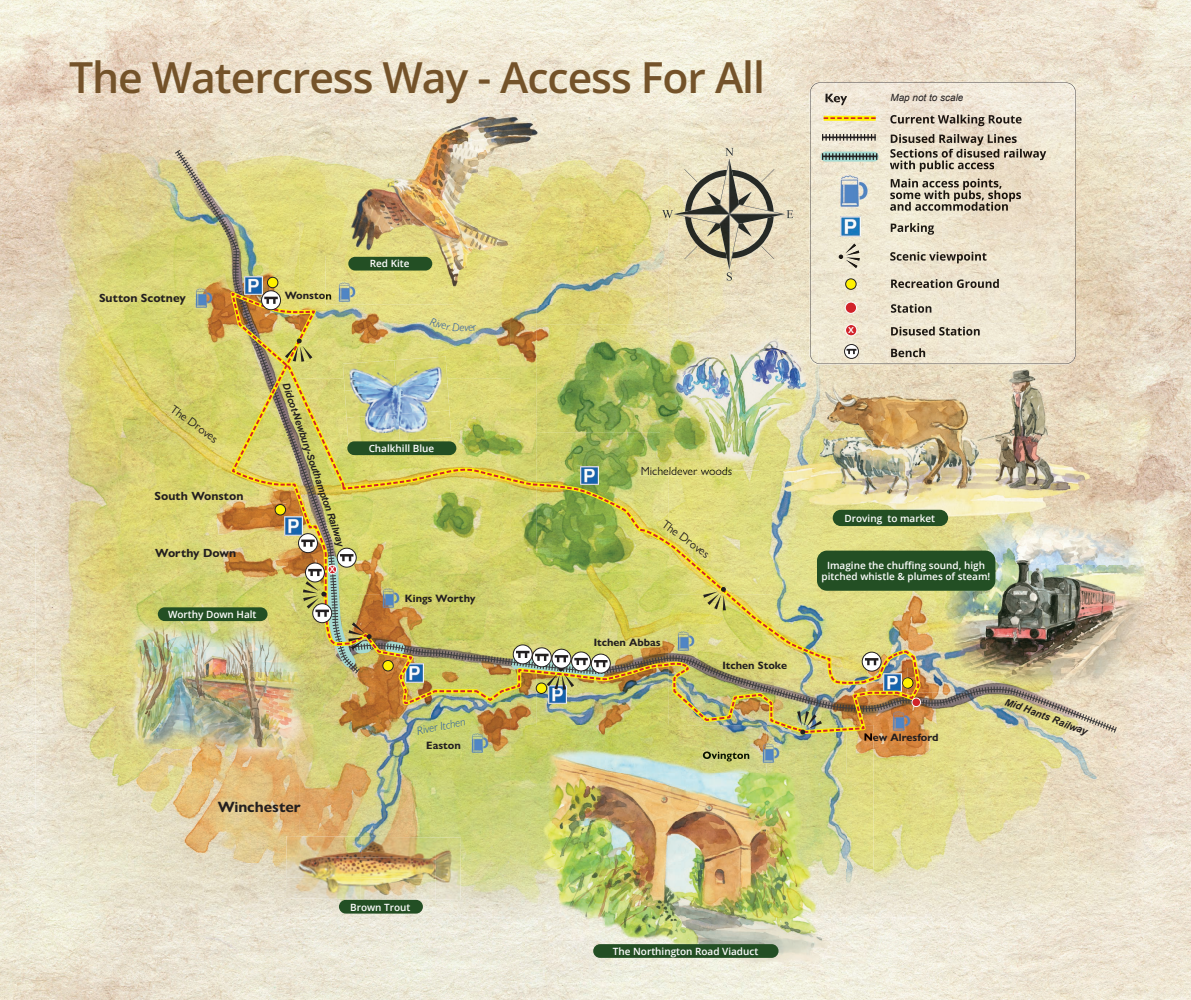
<style>
.page{position:relative;width:1191px;height:1000px;background:#fff}
.page>*{position:absolute;margin:0;border:0;box-sizing:border-box;transform-origin:0 0}
.t1{font:600 42.75px "Open Sans";letter-spacing:-.025em;color:#74532a}
.t2{font:700 15px "Gill Sans Nova";color:#231f20}
.t3{font:700 11.85px "Gill Sans Nova";color:#231f20}
.t4{font:11.85px "Gill Sans Nova";color:#231f20}
.t5{font:italic 300 11.62px "Gill Sans Nova";color:#2155a3}
.t6{font:600 10.8px "Open Sans";color:#fff}
.t7{font:700 10.73px "Gill Sans Nova";color:#231f20}
.t8{font:600 10.5px "Open Sans";color:#fff}
.t9{font:600 9.98px/11.9px "Open Sans";color:#fff;text-align:center}
.t10{font:italic 700 9.98px "Arial";color:#231f20}
.t11{font:italic 9.98px "Arial";color:#231f20}
.t12{font:italic 700 9.75px "Arial";color:#231f20}
</style>
<div class="page">
<img style="left:0;top:0;width:1191px;height:999px">
<img style="left:36px;top:109px;width:263px;height:431px">
<img style="left:299px;top:109px;width:53px;height:726px">
<img style="left:555px;top:109px;width:245px;height:108px">
<img style="left:800px;top:109px;width:9px;height:167px">
<img style="left:1076px;top:109px;width:67px;height:242px">
<img style="left:555px;top:217px;width:245px;height:59px">
<img style="left:510px;top:740px;width:16px;height:96px">
<img style="left:1102px;top:351px;width:41px;height:139px">
<img style="left:431px;top:740px;width:79px;height:123px">
<img style="left:352px;top:740px;width:79px;height:95px">
<img style="left:906px;top:740px;width:26px;height:177px">
<img style="left:36px;top:540px;width:105px;height:377px">
<img style="left:141px;top:540px;width:33px;height:56px">
<img style="left:932px;top:692px;width:211px;height:225px">
<img style="left:873px;top:740px;width:33px;height:177px">
<img style="left:141px;top:774px;width:158px;height:143px">
<img style="left:510px;top:836px;width:16px;height:81px">
<img style="left:457px;top:863px;width:53px;height:54px">
<img style="left:299px;top:899px;width:158px;height:18px">
<img style="left:920px;top:733px;width:18px;height:7px">
<svg style="left:786px;top:210px;width:7px;height:8px"></svg>
<img style="left:684px;top:169px;width:90px;height:90px">
<img style="left:707px;top:191px;width:45px;height:45px">
<img style="left:719px;top:158px;width:20px;height:112px">
<img style="left:673px;top:204px;width:112px;height:20px">
<img style="left:729px;top:215px;width:9px;height:51px">
<img style="left:730px;top:205px;width:51px;height:9px">
<svg style="left:725px;top:148px;width:8px;height:8px"></svg>
<svg style="left:662px;top:210px;width:11px;height:8px"></svg>
<svg style="left:726px;top:272px;width:6px;height:4px"></svg>
<img style="left:1143px;top:490px;width:40px;height:202px">
<img style="left:1102px;top:490px;width:41px;height:25px">
<img style="left:922px;top:537px;width:142px;height:3px">
<img style="left:1064px;top:515px;width:79px;height:25px">
<img style="left:922px;top:540px;width:221px;height:152px">
<img style="left:526px;top:740px;width:347px;height:257px">
<img style="left:703px;top:751px;width:46px;height:10px">
<img style="left:922px;top:365px;width:104px;height:65px">
<img style="left:1026px;top:350px;width:76px;height:80px">
<img style="left:922px;top:430px;width:27px;height:60px">
<img style="left:949px;top:430px;width:153px;height:60px">
<img style="left:922px;top:490px;width:180px;height:47px">
<img style="left:326px;top:103px;width:229px;height:173px">
<img style="left:326px;top:99px;width:229px;height:4px">
<img style="left:286px;top:835px;width:150px;height:21px">
<img style="left:435px;top:837px;width:26px;height:62px">
<img style="left:286px;top:856px;width:150px;height:43px">
<img style="left:760px;top:742px;width:21px;height:21px">
<img style="left:470px;top:740px;width:21px;height:13px">
<img style="left:115px;top:596px;width:205px;height:178px">
<img style="left:922px;top:641px;width:195px;height:92px">
<div style="left:832px;top:509px;width:116px;height:17px;background:#234f24;border-radius:8px"></div>
<div style="left:817px;top:550px;width:178px;height:40px;background:#234f24;border-radius:10px"></div>
<div style="left:348px;top:257px;width:84px;height:13px;background:#234f24;border-radius:7px"></div>
<div style="left:339px;top:899px;width:84px;height:14px;background:#234f24;border-radius:7px"></div>
<div style="left:158px;top:607px;width:109px;height:14px;background:#234f24;border-radius:7px"></div>
<div style="left:593px;top:943px;width:185px;height:14px;background:#234f24;border-radius:7px"></div>
<img style="left:809px;top:109px;width:1px;height:167px">
<img style="left:1075px;top:109px;width:1px;height:241px">
<img style="left:922px;top:364px;width:153px;height:1px">
<svg style="left:1075px;top:350px;width:1px;height:14px"></svg>
<svg style="left:810px;top:82px;width:265px;height:282px;background:#ddd5c2"></svg>
<img style="left:836px;top:173px;width:35px;height:35px">
<div style="left:823px;top:116px;width:52px;height:5px;background:#fff101"></div>
<svg style="left:823px;top:117px;width:52px;height:2px"></svg>
<svg style="left:822px;top:134px;width:53px;height:7px"></svg>
<div style="left:825px;top:151px;width:48px;height:10px;background:#a5dad1"></div>
<svg style="left:822px;top:153px;width:55px;height:7px"></svg>
<hr style="left:822px;top:155px;width:55px;height:2px;background:#231f20">
<img style="left:174px;top:149px;width:187px;height:525px">
<img style="left:230px;top:276px;width:690px;height:457px">
<div style="left:911px;top:697px;width:10px;height:9px;border:1px solid #fff;border-radius:50%"></div>
<div style="left:261px;top:290px;width:20px;height:20px;border:1px solid #231f20;border-radius:50%"></div>
<img style="left:231px;top:292px;width:689px;height:448px">
<svg style="left:1080px;top:728px;width:8px;height:9px"></svg>
<h1 class="t1" style="left:69px;top:48px;width:697px">The Watercress Way - Access For All</h1>
<p class="t11" style="left:890px;top:91px;width:75px">Map not to scale</p>
<p class="t3" style="left:99px;top:291px;width:88px">Sutton Scotney</p>
<p class="t7" style="left:285px;top:289px;width:48px">Wonston</p>
<p class="t9" style="left:370px;top:258px;width:41px">Red Kite</p>
<p class="t4" style="left:176px;top:401px;width:57px;rotate:36deg">The Droves</p>
<p class="t3" style="left:155px;top:489px;width:90px">South Wonston</p>
<p class="t3" style="left:155px;top:545px;width:82px">Worthy Down</p>
<p class="t9" style="left:168px;top:608px;width:90px">Worthy Down Halt</p>
<p class="t12" style="left:292px;top:381px;width:156px;rotate:71deg">Didcot-Newbury-Southampton Rail</p>
<p class="t8" style="left:329px;top:561px;width:7px">x</p>
<p class="t9" style="left:369px;top:442px;width:67px">Chalkhill Blue</p>
<p class="t7" style="left:405px;top:591px;width:72px">Kings Worthy</p>
<h2 class="t2" style="left:218px;top:797px;width:84px">Winchester</h2>
<p class="t5" style="left:415px;top:723px;width:51px;rotate:-11deg">River Itchen</p>
<p class="t7" style="left:426px;top:738px;width:36px">Easton</p>
<p class="t9" style="left:350px;top:900px;width:62px">Brown Trout</p>
<p class="t6" style="left:848px;top:322px;width:7px">x</p>
<p class="t4" style="left:640px;top:463px;width:93px">Micheldever woods</p>
<p class="t4" style="left:667px;top:516px;width:57px;rotate:36deg">The Droves</p>
<p class="t7" style="left:593px;top:635px;width:68px">Itchen Abbas</p>
<p class="t7" style="left:722px;top:659px;width:66px">Itchen Stoke</p>
<p class="t9" style="left:844px;top:512px;width:92px">Droving to market</p>
<p class="t9" style="left:821px;top:558px;width:170px">Imagine the chuffing sound, high pitched whistle &amp; plumes of steam!</p>
<p class="t7" style="left:863px;top:730px;width:76px">New Alresford</p>
<p class="t10" style="left:1007px;top:695px;width:29px;rotate:20deg">Mid H</p>
<p class="t10" style="left:1033px;top:704px;width:56px;rotate:21deg">ants Railwa</p>
<p class="t9" style="left:613px;top:944px;width:147px">The Northington Road Viaduct</p>
</div>
